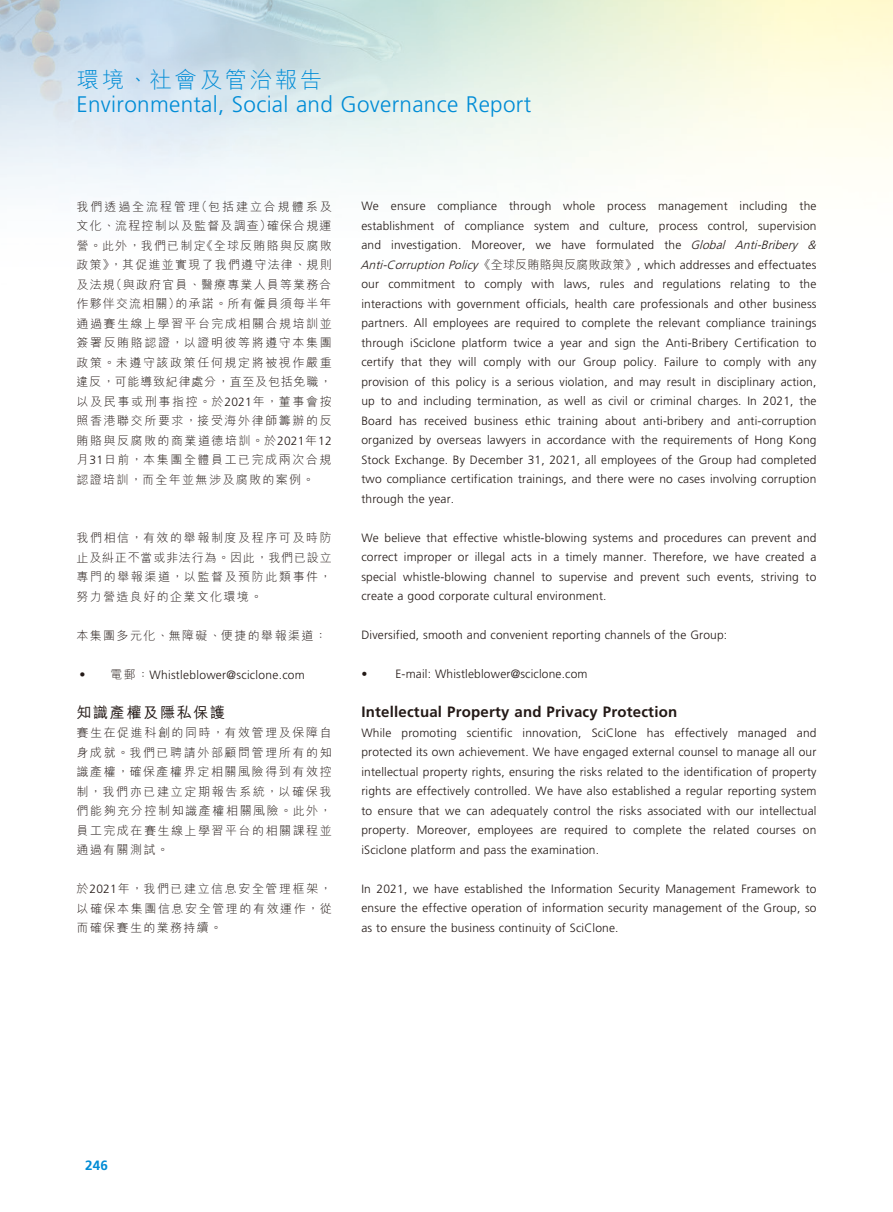
<style>
.page{position:relative;width:893px;height:1212px;background:#fff}
.page>*{position:absolute;margin:0;border:0;box-sizing:border-box;transform-origin:0 0}
.t1{font:300 22.5px "Frutiger";letter-spacing:.015em;color:#008cd6}
.t2{font:300 22.5px "M Hei HK";letter-spacing:.115em;color:#008cd6}
.t3{font:700 15px "Frutiger";letter-spacing:.015em;color:#231916}
.t4{font:500 15px "M Hei HK";letter-spacing:.115em;color:#231916}
.t5{font:700 13.5px "Frutiger";color:#008cd6}
.t6{font:300 12px/19.5px "Frutiger";letter-spacing:.015em;color:#231916;text-align:justify}
.t7{font:300 12px/19.5px "M Hei HK";letter-spacing:.125em;color:#231916;text-align:justify}
.s1{font-family:"Frutiger"}
.s2{font-family:"M Hei HK"}
.s3{font-style:italic}
</style>
<div class="page">
<h1 class="t2" style="left:77px;top:64px;width:247px">環境、社會及管治報告</h1>
<h1 class="t1" style="left:77px;top:92px;width:456px">Environmental, Social and Governance Report</h1>
<p class="t7" style="left:77px;top:196px;width:257px">我們透過全流程管理（包括建立合規體系及文化、流程控制以及監督及調查）確保合規運營。此外，我們已制定《全球反賄賂與反腐敗政策》，其促進並實現了我們遵守法律、規則及法規（與政府官員、醫療專業人員等業務合作夥伴交流相關）的承諾。所有僱員須每半年通過賽生線上學習平台完成相關合規培訓並簽署反賄賂認證，以證明彼等將遵守本集團政策。未遵守該政策任何規定將被視作嚴重違反，可能導致紀律處分，直至及包括免職，以及民事或刑事指控。於<span class="s1">2021</span>年，董事會按照香港聯交所要求，接受海外律師籌辦的反賄賂與反腐敗的商業道德培訓。於<span class="s1">2021</span>年<span class="s1">12</span>月<span class="s1">31</span>日前，本集團全體員工已完成兩次合規認證培訓，而全年並無涉及腐敗的案例。</p>
<p class="t7" style="left:77px;top:527px;width:257px">我們相信，有效的舉報制度及程序可及時防止及糾正不當或非法行為。因此，我們已設立專門的舉報渠道，以監督及預防此類事件，努力營造良好的企業文化環境。</p>
<p class="t7" style="left:77px;top:625px;width:252px">本集團多元化、無障礙、便捷的舉報渠道：</p>
<p class="t7" style="left:77px;top:664px;width:13px">‧</p>
<p class="t6" style="left:111px;top:665px;width:196px"><span class="s2">電郵：</span>Whistleblower@sciclone.com</p>
<p class="t4" style="left:77px;top:701px;width:150px">知識產權及隱私保護</p>
<p class="t7" style="left:77px;top:722px;width:257px">賽生在促進科創的同時，有效管理及保障自身成就。我們已聘請外部顧問管理所有的知識產權，確保產權界定相關風險得到有效控制，我們亦已建立定期報告系統，以確保我們能夠充分控制知識產權相關風險。此外，員工完成在賽生線上學習平台的相關課程並通過有關測試。</p>
<p class="t7" style="left:77px;top:878px;width:257px">於<span class="s1">2021</span>年，我們已建立信息安全管理框架，以確保本集團信息安全管理的有效運作，從而確保賽生的業務持續。</p>
<p class="t6" style="left:360px;top:196px;width:460px;text-align:left">We ensure compliance through whole process management including the establishment of compliance system and culture, process control, supervision and investigation. Moreover, we have formulated the <span class="s3">Global Anti-Bribery &amp; Anti-Corruption Policy</span><span class="s2">《全球反賄賂與反腐敗政策》</span>, which addresses and effectuates our commitment to comply with laws, rules and regulations relating to the interactions with government officials, health care professionals and other business partners. All employees are required to complete the relevant compliance trainings through iSciclone platform twice a year and sign the Anti-Bribery Certification to certify that they will comply with our Group policy. Failure to comply with any provision of this policy is a serious violation, and may result in disciplinary action, up to and including termination, as well as civil or criminal charges. In 2021, the Board has received business ethic training about anti-bribery and anti-corruption organized by overseas lawyers in accordance with the requirements of Hong Kong Stock Exchange. By December 31, 2021, all employees of the Group had completed two compliance certification trainings, and there were no cases involving corruption through the year.</p>
<p class="t6" style="left:361px;top:528px;width:457px">We believe that effective whistle-blowing systems and procedures can prevent and correct improper or illegal acts in a timely manner. Therefore, we have created a special whistle-blowing channel to supervise and prevent such events, striving to create a good corporate cultural environment.</p>
<p class="t6" style="left:361px;top:625px;width:367px">Diversified, smooth and convenient reporting channels of the Group:</p>
<p class="t6" style="left:361px;top:664px;width:228px">• E-mail: Whistleblower@sciclone.com</p>
<p class="t3" style="left:361px;top:703px;width:317px">Intellectual Property and Privacy Protection</p>
<p class="t6" style="left:361px;top:723px;width:457px">While promoting scientific innovation, SciClone has effectively managed and protected its own achievement. We have engaged external counsel to manage all our intellectual property rights, ensuring the risks related to the identification of property rights are effectively controlled. We have also established a regular reporting system to ensure that we can adequately control the risks associated with our intellectual property. Moreover, employees are required to complete the related courses on iSciclone platform and pass the examination.</p>
<p class="t6" style="left:361px;top:879px;width:457px">In 2021, we have established the Information Security Management Framework to ensure the effective operation of information security management of the Group, so as to ensure the business continuity of SciClone.</p>
<p class="t5" style="left:85px;top:1158px;width:24px">246</p>
</div>
